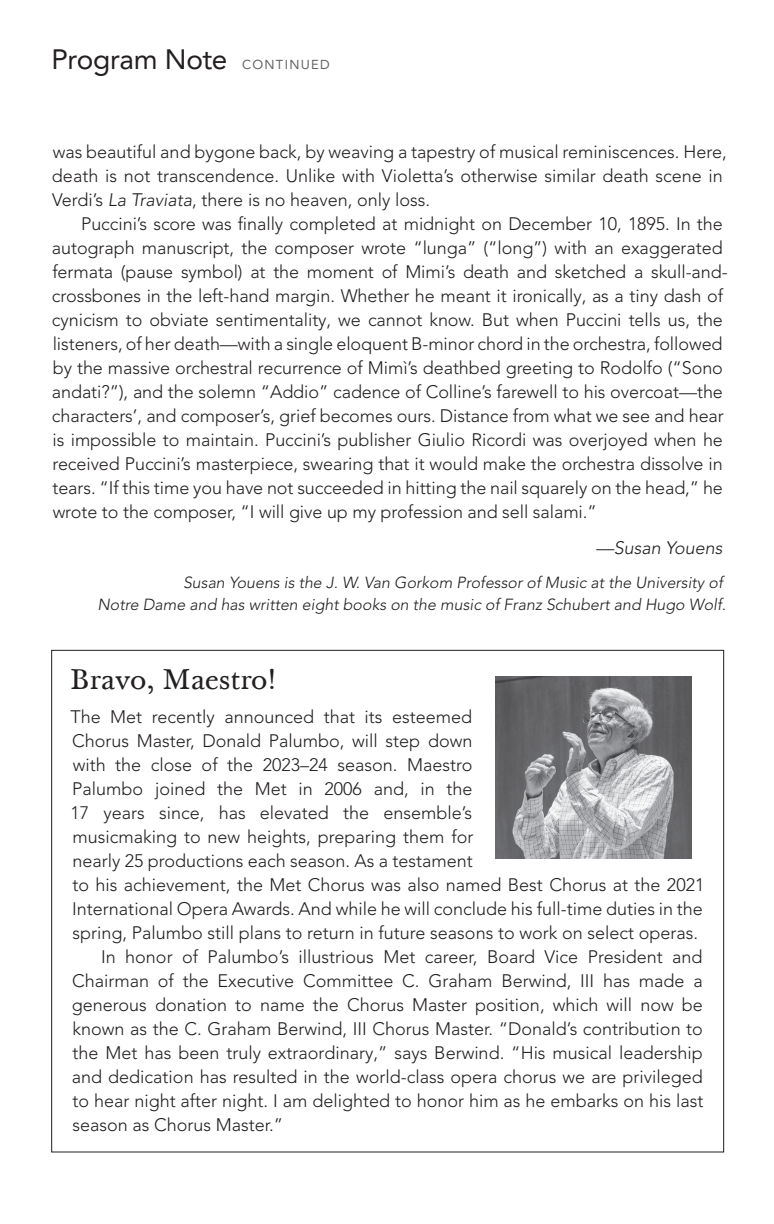
<style>
.page{position:relative;width:774px;height:1224px;background:#fff}
.page>*{position:absolute;margin:0;border:0;box-sizing:border-box;transform-origin:0 0}
.t1{font:28px "Avenir LT Pro";letter-spacing:-.01em;color:#231f20}
.t2{font:28px "Baskerville Ten";color:#231f20}
.t3{font:300 18px/24px "Avenir LT Pro";color:#231f20}
.t4{font:italic 300 18px "Avenir LT Pro";color:#231f20}
.t5{font:italic 300 16px/22px "Avenir LT Pro";color:#231f20;text-align:right}
.s1{font-size:13px;color:#636366}
.s2{font-style:italic}
</style>
<div class="page">
<img style="left:495px;top:676px;width:196px;height:183px">
<h1 class="t1" style="left:52px;top:42px;width:280px">Program Note <span class="s1">CONTINUED</span></h1>
<p class="t3" style="left:52px;top:139px;width:676px">was beautiful and bygone back, by weaving a tapestry of musical reminiscences. Here, death is not transcendence. Unlike with Violetta’s otherwise similar death scene in<br>Verdi’s <span class="s2">La Traviata</span>, there is no heaven, only loss.</p>
<p class="t3" style="left:52px;top:211px;width:677px;text-indent:29px">Puccini’s score was finally completed at midnight on December 10, 1895. In the autograph manuscript, the composer wrote “lunga” (“long”) with an exaggerated fermata (pause symbol) at the moment of Mimi’s death and sketched a skull-and&shy;crossbones in the left-hand margin. Whether he meant it ironically, as a tiny dash of cynicism to obviate sentimentality, we cannot know. But when Puccini tells us, the listeners, of her death—with a single eloquent B-minor chord in the orchestra, followed by the massive orchestral recurrence of Mimì’s deathbed greeting to Rodolfo (“Sono andati?”), and the solemn “Addio” cadence of Colline’s farewell to his overcoat—the characters’, and composer’s, grief becomes ours. Distance from what we see and hear is impossible to maintain. Puccini’s publisher Giulio Ricordi was overjoyed when he received Puccini’s masterpiece, swearing that it would make the orchestra dissolve in tears. “If this time you have not succeeded in hitting the nail squarely on the head,” he wrote to the composer, “I will give up my profession and sell salami.”</p>
<p class="t4" style="left:596px;top:537px;width:128px">—Susan Youens</p>
<p class="t5" style="left:97px;top:571px;width:630px">Susan Youens is the J. W. Van Gorkom Professor of Music at the University of<br>Notre Dame and has written eight books on the music of Franz Schubert and Hugo Wolf.</p>
<h1 class="t2" style="left:70px;top:663px;width:208px">Bravo, Maestro!</h1>
<p class="t3" style="left:70px;top:705px;width:403px">The Met recently announced that its esteemed</p>
<p class="t3" style="left:72px;top:729px;width:402px">Chorus Master, Donald Palumbo, will step down</p>
<p class="t3" style="left:73px;top:753px;width:401px">with the close of the 2023–24 season. Maestro</p>
<p class="t3" style="left:72px;top:777px;width:402px">Palumbo joined the Met in 2006 and, in the</p>
<p class="t3" style="left:70px;top:801px;width:403px">17 years since, has elevated the ensemble’s</p>
<p class="t3" style="left:72px;top:825px;width:403px">musicmaking to new heights, preparing them for</p>
<p class="t3" style="left:72px;top:849px;width:402px">nearly 25 productions each season. As a testament</p>
<p class="t3" style="left:72px;top:873px;width:634px">to his achievement, the Met Chorus was also named Best Chorus at the 2021</p>
<p class="t3" style="left:72px;top:897px;width:632px">International Opera Awards. And while he will conclude his full-time duties in the</p>
<p class="t3" style="left:72px;top:921px;width:627px">spring, Palumbo still plans to return in future seasons to work on select operas.</p>
<p class="t3" style="left:101px;top:945px;width:603px">In honor of Palumbo’s illustrious Met career, Board Vice President and</p>
<p class="t3" style="left:72px;top:969px;width:632px">Chairman of the Executive Committee C. Graham Berwind, III has made a</p>
<p class="t3" style="left:72px;top:993px;width:632px">generous donation to name the Chorus Master position, which will now be</p>
<p class="t3" style="left:73px;top:1017px;width:632px">known as the C. Graham Berwind, III Chorus Master. “Donald’s contribution to</p>
<p class="t3" style="left:72px;top:1041px;width:632px">the Met has been truly extraordinary,” says Berwind. “His musical leadership</p>
<p class="t3" style="left:72px;top:1065px;width:632px">and dedication has resulted in the world-class opera chorus we are privileged</p>
<p class="t3" style="left:72px;top:1089px;width:633px">to hear night after night. I am delighted to honor him as he embarks on his last</p>
<p class="t3" style="left:72px;top:1113px;width:212px">season as Chorus Master.”</p>
</div>
